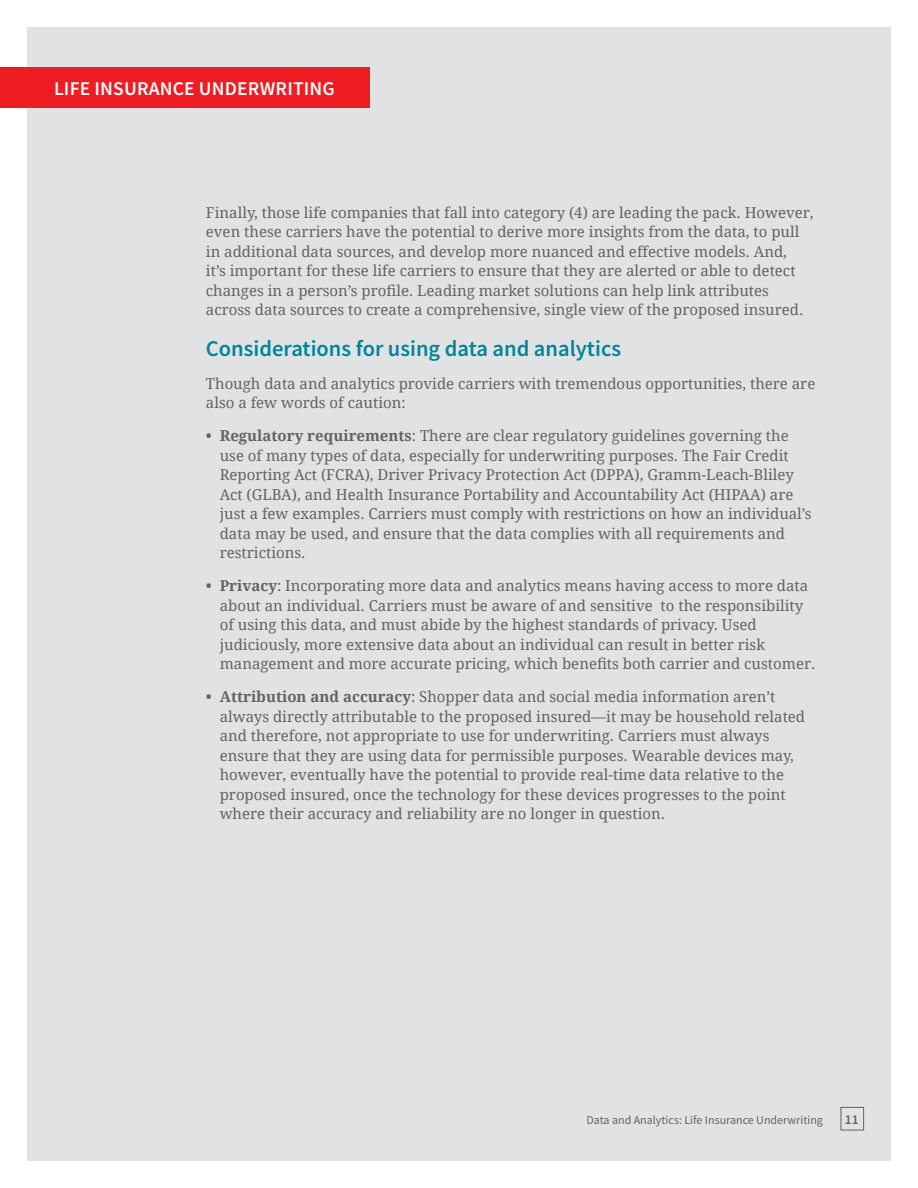
<style>
.page{position:relative;width:918px;height:1188px;background:#fff}
.page>*{position:absolute;margin:0;border:0;box-sizing:border-box;transform-origin:0 0}
.t1{font:600 22.5px "Source Sans Pro";color:#008599}
.t2{font:600 19.5px "Source Sans Pro";letter-spacing:.01em;color:#fff}
.t3{font:15px/19.5px "Droid Serif";color:#636366}
.t4{font:600 13.5px "Source Sans Pro";color:#636366}
.t5{font:12px "Source Sans Pro";color:#636366}
.s1{font-weight:700}
</style>
<div class="page">
<div style="left:27px;top:27px;width:864px;height:1134px;background:#e1e2e4"></div>
<div style="left:841px;top:1107px;width:23px;height:23px;border:1px solid #636366"></div>
<div style="left:0;top:68px;width:370px;height:40px;background:#ee1d23"></div>
<h2 class="t2" style="left:54px;top:76px;width:282px">LIFE INSURANCE UNDERWRITING</h2>
<p class="t3" style="left:206px;top:202px;width:609px">Finally, those life companies that fall into category (4) are leading the pack. However, even these carriers have the potential to derive more insights from the data, to pull in additional data sources, and develop more nuanced and effective models. And,<br>it’s important for these life carriers to ensure that they are alerted or able to detect changes in a person’s profile. Leading market solutions can help link attributes across data sources to create a comprehensive, single view of the proposed insured.</p>
<h1 class="t1" style="left:206px;top:334px;width:417px">Considerations for using data and analytics</h1>
<p class="t3" style="left:206px;top:373px;width:611px">Though data and analytics provide carriers with tremendous opportunities, there are also a few words of caution:</p>
<p class="t3" style="left:220px;top:426px;width:593px;text-indent:-14px"><span class="s1">• Regulatory requirements</span>: There are clear regulatory guidelines governing the use of many types of data, especially for underwriting purposes. The Fair Credit Reporting Act (FCRA), Driver Privacy Protection Act (DPPA), Gramm-Leach-Bliley Act (GLBA), and Health Insurance Portability and Accountability Act (HIPAA) are just a few examples. Carriers must comply with restrictions on how an individual’s data may be used, and ensure that the data complies with all requirements and restrictions.</p>
<p class="t3" style="left:220px;top:576px;width:597px;text-indent:-14px"><span class="s1">• Privacy</span>: Incorporating more data and analytics means having access to more data about an individual. Carriers must be aware of and sensitive to the responsibility of using this data, and must abide by the highest standards of privacy. Used judiciously, more extensive data about an individual can result in better risk management and more accurate pricing, which benefits both carrier and customer.</p>
<p class="t3" style="left:220px;top:687px;width:587px;text-indent:-14px"><span class="s1">• Attribution and accuracy</span>: Shopper data and social media information aren’t always directly attributable to the proposed insured—it may be household related and therefore, not appropriate to use for underwriting. Carriers must always ensure that they are using data for permissible purposes. Wearable devices may, however, eventually have the potential to provide real-time data relative to the proposed insured, once the technology for these devices progresses to the point where their accuracy and reliability are no longer in question.</p>
<p class="t5" style="left:587px;top:1113px;width:238px">Data and Analytics: Life Insurance Underwriting</p>
<p class="t4" style="left:845px;top:1110px;width:15px">11</p>
</div>
